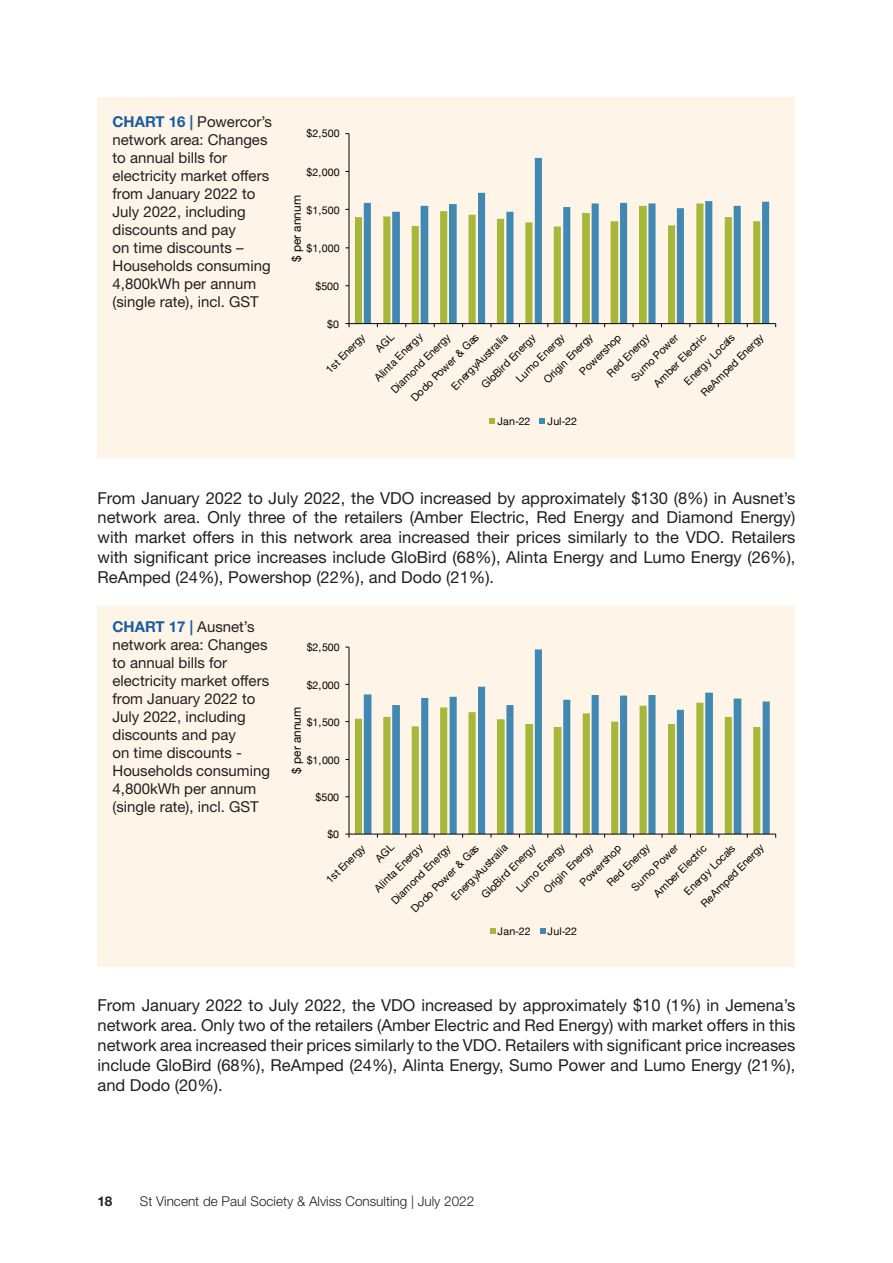
<style>
.page{position:relative;width:893px;height:1263px;background:#fff}
.page>*{position:absolute;margin:0;border:0;box-sizing:border-box;transform-origin:0 0}
.Body{font:16.5px/19.8px "Helvetica Neue LT Std";color:#231f20;text-align:justify}
.t1{font:15px/18px "Helvetica Neue LT Std";color:#231f20}
.t2{font:300 13.5px "Helvetica Neue LT Std";color:#231f20}
.t3{font:700 13.5px "Helvetica Neue LT Std";color:#231f20}
.t4{font:11.85px "Helvetica Neue";color:#040503}
.t5{font:10.65px "Helvetica Neue";color:#040503}
.s1{font-weight:700;color:#175d9e}
</style>
<div class="page">
<div style="left:98px;top:606px;width:697px;height:360px;background:#fef4e8"></div>
<svg style="left:355px;top:703px;width:9px;height:131px"></svg>
<svg style="left:364px;top:649px;width:406px;height:185px"></svg>
<hr style="left:349px;top:647px;width:1px;height:187px;background:#040503">
<hr style="left:349px;top:834px;width:427px;height:1px;background:#040503">
<svg style="left:490px;top:929px;width:5px;height:5px"></svg>
<svg style="left:540px;top:929px;width:5px;height:5px"></svg>
<div style="left:98px;top:98px;width:697px;height:360px;background:#fef4e8"></div>
<svg style="left:355px;top:203px;width:9px;height:120px"></svg>
<svg style="left:364px;top:158px;width:405px;height:165px"></svg>
<hr style="left:349px;top:134px;width:1px;height:190px;background:#040503">
<hr style="left:349px;top:323px;width:427px;height:1px;background:#040503">
<svg style="left:345px;top:323px;width:5px;height:4px"></svg>
<svg style="left:489px;top:418px;width:6px;height:6px"></svg>
<svg style="left:540px;top:418px;width:5px;height:6px"></svg>
<svg style="left:374px;top:834px;width:21px;height:4px"></svg>
<svg style="left:374px;top:324px;width:21px;height:4px"></svg>
<p class="t1" style="left:112px;top:113px;width:161px"><span class="s1">CHART 16 |</span> Powercor’s network area: Changes to annual bills for electricity market offers from January 2022 to<br>July 2022, including discounts and pay<br>on time discounts –<br>Households consuming<br>4,800kWh per annum (single rate), incl. GST</p>
<p class="t5" style="left:307px;top:126px;width:35px">$2,500</p>
<p class="t5" style="left:307px;top:164px;width:35px">$2,000</p>
<p class="t4" style="left:288px;top:262px;width:68px;rotate:-90deg">$ per annum</p>
<p class="t5" style="left:307px;top:202px;width:35px">$1,500</p>
<p class="t5" style="left:307px;top:240px;width:35px">$1,000</p>
<p class="t5" style="left:315px;top:278px;width:25px">$500</p>
<p class="t5" style="left:327px;top:316px;width:13px">$0</p>
<p class="t5" style="left:322px;top:366px;width:52px;rotate:-45deg">1st Energy</p>
<p class="t5" style="left:371px;top:374px;width:65px;rotate:-45deg">Alinta Energy</p>
<p class="t5" style="left:448px;top:382px;width:76px;rotate:-45deg">EnergyAustralia</p>
<p class="t5" style="left:628px;top:373px;width:63px;rotate:-45deg">Sumo Power</p>
<p class="t5" style="left:697px;top:389px;width:85px;rotate:-45deg">ReAmped Energy</p>
<p class="t5" style="left:512px;top:375px;width:65px;rotate:-45deg">Lumo Energy</p>
<p class="t5" style="left:540px;top:376px;width:66px;rotate:-45deg">Origin Energy</p>
<p class="t5" style="left:407px;top:394px;width:92px;rotate:-45deg">Dodo Power &amp; Gas</p>
<p class="t5" style="left:387px;top:386px;width:80px;rotate:-45deg">Diamond Energy</p>
<p class="t5" style="left:650px;top:379px;width:71px;rotate:-45deg">Amber Electric</p>
<p class="t5" style="left:576px;top:368px;width:55px;rotate:-45deg">Powershop</p>
<p class="t5" style="left:680px;top:378px;width:68px;rotate:-45deg">Energy Locals</p>
<p class="t5" style="left:603px;top:369px;width:57px;rotate:-45deg">Red Energy</p>
<p class="t5" style="left:478px;top:381px;width:73px;rotate:-45deg">GloBird Energy</p>
<p class="t5" style="left:497px;top:414px;width:35px">Jan-22</p>
<p class="t5" style="left:547px;top:414px;width:31px">Jul-22</p>
<p class="Body" style="left:98px;top:487px;width:699px">From January 2022 to July 2022, the VDO increased by approximately $130 (8%) in Ausnet’s network area. Only three of the retailers (Amber Electric, Red Energy and Diamond Energy) with market offers in this network area increased their prices similarly to the VDO. Retailers with significant price increases include GloBird (68%), Alinta Energy and Lumo Energy (26%), ReAmped (24%), Powershop (22%), and Dodo (21%).</p>
<p class="t1" style="left:112px;top:617px;width:159px"><span class="s1">CHART 17 |</span> Ausnet’s network area: Changes to annual bills for electricity market offers from January 2022 to<br>July 2022, including discounts and pay<br>on time discounts -<br>Households consuming<br>4,800kWh per annum (single rate), incl. GST</p>
<p class="t5" style="left:307px;top:640px;width:35px">$2,500</p>
<p class="t5" style="left:307px;top:677px;width:35px">$2,000</p>
<p class="t4" style="left:288px;top:774px;width:68px;rotate:-90deg">$ per annum</p>
<p class="t5" style="left:307px;top:714px;width:35px">$1,500</p>
<p class="t5" style="left:307px;top:752px;width:35px">$1,000</p>
<p class="t5" style="left:316px;top:789px;width:25px">$500</p>
<p class="t5" style="left:327px;top:827px;width:13px">$0</p>
<p class="t5" style="left:628px;top:883px;width:63px;rotate:-45deg">Sumo Power</p>
<p class="t5" style="left:322px;top:876px;width:52px;rotate:-45deg">1st Energy</p>
<p class="t5" style="left:371px;top:885px;width:65px;rotate:-45deg">Alinta Energy</p>
<p class="t5" style="left:540px;top:886px;width:66px;rotate:-45deg">Origin Energy</p>
<p class="t5" style="left:448px;top:893px;width:76px;rotate:-45deg">EnergyAustralia</p>
<p class="t5" style="left:603px;top:879px;width:57px;rotate:-45deg">Red Energy</p>
<p class="t5" style="left:697px;top:899px;width:85px;rotate:-45deg">ReAmped Energy</p>
<p class="t5" style="left:513px;top:885px;width:65px;rotate:-45deg">Lumo Energy</p>
<p class="t5" style="left:478px;top:891px;width:73px;rotate:-45deg">GloBird Energy</p>
<p class="t5" style="left:388px;top:896px;width:80px;rotate:-45deg">Diamond Energy</p>
<p class="t5" style="left:407px;top:905px;width:92px;rotate:-45deg">Dodo Power &amp; Gas</p>
<p class="t5" style="left:650px;top:890px;width:71px;rotate:-45deg">Amber Electric</p>
<p class="t5" style="left:576px;top:879px;width:55px;rotate:-45deg">Powershop</p>
<p class="t5" style="left:680px;top:888px;width:68px;rotate:-45deg">Energy Locals</p>
<p class="t5" style="left:497px;top:924px;width:35px">Jan-22</p>
<p class="t5" style="left:548px;top:924px;width:31px">Jul-22</p>
<p class="Body" style="left:98px;top:995px;width:699px">From January 2022 to July 2022, the VDO increased by approximately $10 (1%) in Jemena’s network area. Only two of the retailers (Amber Electric and Red Energy) with market offers in this network area increased their prices similarly to the VDO. Retailers with significant price increases include GloBird (68%), ReAmped (24%), Alinta Energy, Sumo Power and Lumo Energy (21%), and Dodo (20%).</p>
<p class="t3" style="left:97px;top:1193px;width:17px">18</p>
<p class="t2" style="left:140px;top:1193px;width:336px">St Vincent de Paul Society &amp; Alviss Consulting | July 2022</p>
</div>
